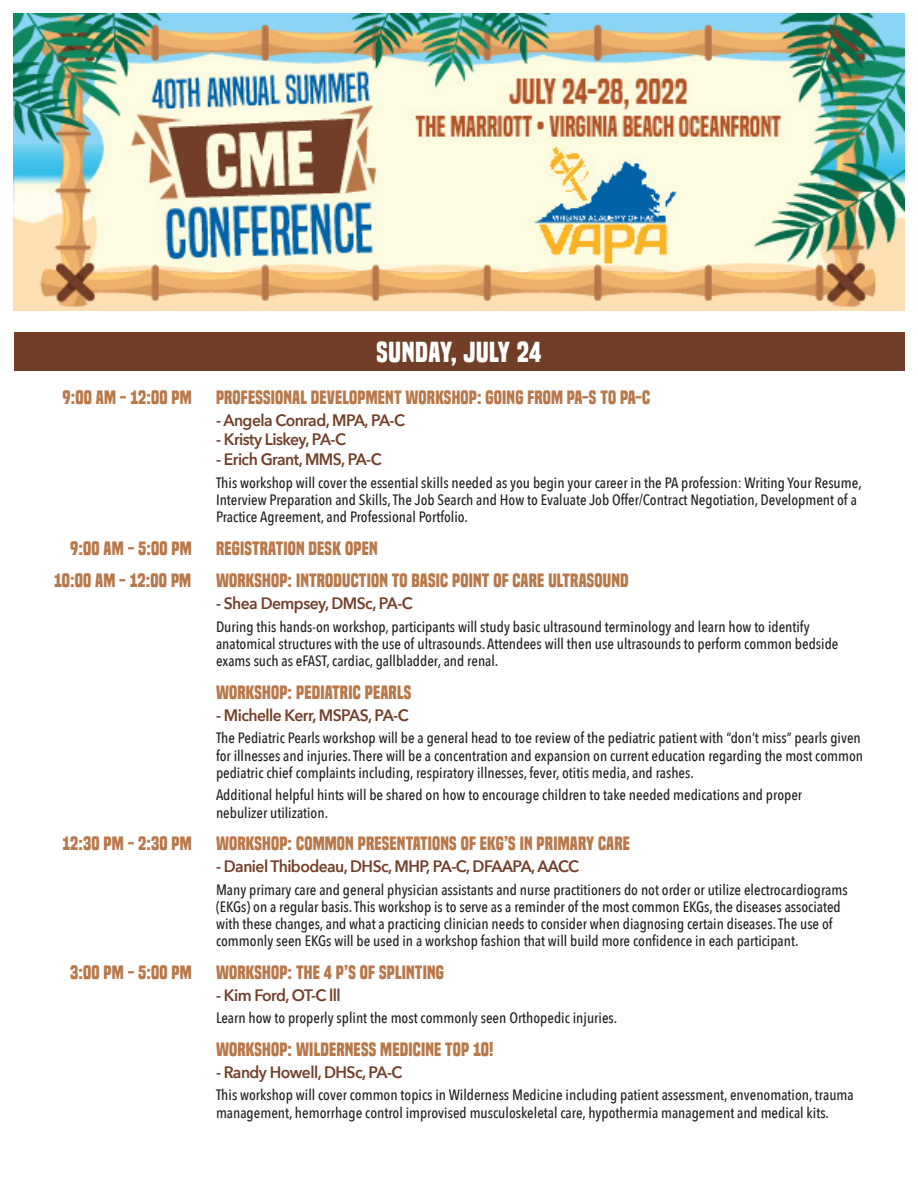
<style>
.page{position:relative;width:918px;height:1188px;background:#fff}
.page>*{position:absolute;margin:0;border:0;box-sizing:border-box;transform-origin:0 0}
.t1{font:700 27px "Built Titling Rg";letter-spacing:.025em;color:#fff}
.Time___Title{font:700 18px "Built Titling Rg";letter-spacing:.01em;color:#b8784a}
.Speakers{font:600 16.5px "Avenir Next";letter-spacing:-.035em;color:#723e28;scale:.95 1}
.Description{font:500 15px/17.2px "Avenir Next Condensed";color:#231f20}
</style>
<div class="page">
<div style="left:14px;top:333px;width:890px;height:38px;background:#723e28"></div>
<img style="left:14px;top:14px;width:890px;height:296px">
<p class="t1" style="left:377px;top:336px;width:166px">SUNDAY, JULY 24</p>
<p class="Time___Title" style="left:62px;top:386px;width:131px">9:00 AM - 12:00 PM</p>
<p class="Time___Title" style="left:216px;top:386px;width:436px">PROFESSIONAL DEVELOPMENT WORKSHOP: GOING FROM PA-S TO PA-C</p>
<p class="Speakers" style="left:216px;top:406px;width:200px">- Angela Conrad, MPA, PA-C</p>
<p class="Speakers" style="left:216px;top:426px;width:138px">- Kristy Liskey, PA-C</p>
<p class="Speakers" style="left:216px;top:445px;width:176px">- Erich Grant, MMS, PA-C</p>
<p class="Description" style="left:216px;top:474px;width:647px">This workshop will cover the essential skills needed as you begin your career in the PA profession: Writing Your Resume,<br>Interview Preparation and Skills, The Job Search and How to Evaluate Job Offer/Contract Negotiation, Development of a<br>Practice Agreement, and Professional Portfolio.</p>
<p class="Time___Title" style="left:70px;top:537px;width:123px">9:00 AM - 5:00 PM</p>
<p class="Time___Title" style="left:216px;top:537px;width:163px">REGISTRATION DESK OPEN</p>
<p class="Time___Title" style="left:54px;top:570px;width:139px">10:00 AM - 12:00 PM</p>
<p class="Time___Title" style="left:216px;top:570px;width:414px">WORKSHOP: INTRODUCTION TO BASIC POINT OF CARE ULTRASOUND</p>
<p class="Speakers" style="left:216px;top:589px;width:209px">- Shea Dempsey, DMSc, PA-C</p>
<p class="Description" style="left:216px;top:618px;width:624px">During this hands-on workshop, participants will study basic ultrasound terminology and learn how to identify anatomical structures with the use of ultrasounds. Attendees will then use ultrasounds to perform common bedside exams such as eFAST, cardiac, gallbladder, and renal.</p>
<p class="Time___Title" style="left:216px;top:681px;width:197px">WORKSHOP: PEDIATRIC PEARLS</p>
<p class="Speakers" style="left:216px;top:701px;width:204px">- Michelle Kerr, MSPAS, PA-C</p>
<p class="Description" style="left:216px;top:729px;width:649px">The Pediatric Pearls workshop will be a general head to toe review of the pediatric patient with “don’t miss” pearls given for illnesses and injuries. There will be a concentration and expansion on current education regarding the most common pediatric chief complaints including, respiratory illnesses, fever, otitis media, and rashes.</p>
<p class="Description" style="left:216px;top:787px;width:588px">Additional helpful hints will be shared on how to encourage children to take needed medications and proper nebulizer utilization.</p>
<p class="Time___Title" style="left:62px;top:833px;width:131px">12:30 PM - 2:30 PM</p>
<p class="Time___Title" style="left:216px;top:833px;width:416px">WORKSHOP: COMMON PRESENTATIONS OF EKG’S IN PRIMARY CARE</p>
<p class="Speakers" style="left:216px;top:852px;width:384px">- Daniel Thibodeau, DHSc, MHP, PA-C, DFAAPA, AACC</p>
<p class="Description" style="left:216px;top:881px;width:633px">Many primary care and general physician assistants and nurse practitioners do not order or utilize electrocardiograms (EKGs) on a regular basis. This workshop is to serve as a reminder of the most common EKGs, the diseases associated with these changes, and what a practicing clinician needs to consider when diagnosing certain diseases. The use of commonly seen EKGs will be used in a workshop fashion that will build more confidence in each participant.</p>
<p class="Time___Title" style="left:70px;top:962px;width:123px">3:00 PM - 5:00 PM</p>
<p class="Time___Title" style="left:216px;top:962px;width:229px">WORKSHOP: THE 4 P’S OF SPLINTING</p>
<p class="Speakers" style="left:216px;top:981px;width:133px">- Kim Ford, OT-C lll</p>
<p class="Description" style="left:216px;top:1010px;width:403px">Learn how to properly splint the most commonly seen Orthopedic injuries.</p>
<p class="Time___Title" style="left:216px;top:1039px;width:279px">WORKSHOP: WILDERNESS MEDICINE TOP 10!</p>
<p class="Speakers" style="left:216px;top:1058px;width:198px">- Randy Howell, DHSc, PA-C</p>
<p class="Description" style="left:216px;top:1087px;width:639px">This workshop will cover common topics in Wilderness Medicine including patient assessment, envenomation, trauma management, hemorrhage control improvised musculoskeletal care, hypothermia management and medical kits.</p>
</div>
